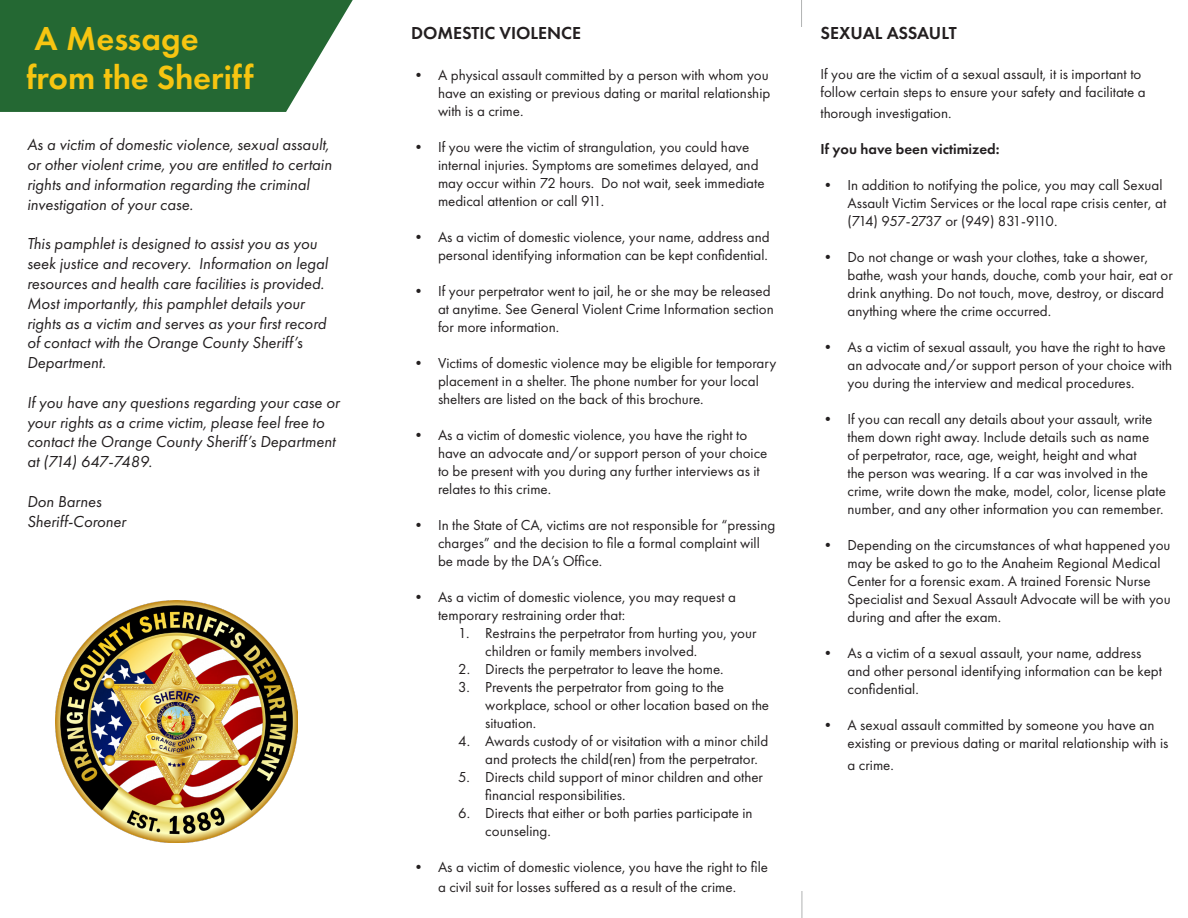
<style>
.page{position:relative;width:1188px;height:918px;background:#fff}
.page>*{position:absolute;margin:0;border:0;box-sizing:border-box;transform-origin:0 0}
.t1{font:600 34.5px "Futura PT";color:#f7c511}
.t2{font:600 18px "Futura PT";color:#231f20}
.t3{font:italic 16.5px/19.8px "Futura PT";color:#231f20}
.t4{font:15px/18px "Futura PT";color:#231f20}
.t5{font:600 15px "Futura PT";color:#231f20}
</style>
<div class="page">
<svg style="left:801px;top:0;width:1px;height:27px"></svg>
<svg style="left:802px;top:891px;width:1px;height:27px"></svg>
<svg style="left:0;top:0;width:353px;height:112px;background:#387646"></svg>
<img style="left:56px;top:600px;width:241px;height:242px">
<p class="t1" style="left:35px;top:17px;width:166px">A Message</p>
<p class="t1" style="left:26px;top:56px;width:229px">from the Sheriff</p>
<p class="t3" style="left:27px;top:135px;width:306px">As a victim of domestic violence, sexual assault, or other violent crime, you are entitled to certain rights and information regarding the criminal investigation of your case.</p>
<p class="t3" style="left:27px;top:234px;width:303px">This pamphlet is designed to assist you as you seek justice and recovery. Information on legal resources and health care facilities is provided.<br>Most importantly, this pamphlet details your rights as a victim and serves as your first record of contact with the Orange County Sheriff’s Department.</p>
<p class="t3" style="left:27px;top:392px;width:314px">If you have any questions regarding your case or your rights as a crime victim, please feel free to contact the Orange County Sheriff’s Department at (714) 647-7489.</p>
<p class="t3" style="left:27px;top:491px;width:76px">Don Barnes</p>
<p class="t3" style="left:27px;top:511px;width:101px">Sheriff-Coroner</p>
<p class="t2" style="left:411px;top:22px;width:172px">DOMESTIC VIOLENCE</p>
<p class="t4" style="left:438px;top:66px;width:334px;text-align:justify;text-indent:-27px">• A physical assault committed by a person with whom you have an existing or previous dating or marital relationship with is a crime.</p>
<p class="t4" style="left:438px;top:138px;width:328px;text-indent:-27px">• If you were the victim of strangulation, you could have internal injuries. Symptoms are sometimes delayed, and may occur within 72 hours. Do not wait, seek immediate medical attention or call 911.</p>
<p class="t4" style="left:411px;top:228px;width:360px;text-align:right">• As a victim of domestic violence, your name, address and personal identifying information can be kept confidential.</p>
<p class="t4" style="left:438px;top:282px;width:337px;text-indent:-27px">• If your perpetrator went to jail, he or she may be released at anytime. See General Violent Crime Information section for more information.</p>
<p class="t4" style="left:438px;top:354px;width:340px;text-indent:-27px">• Victims of domestic violence may be eligible for temporary placement in a shelter. The phone number for your local shelters are listed on the back of this brochure.</p>
<p class="t4" style="left:438px;top:426px;width:331px;text-indent:-27px">• As a victim of domestic violence, you have the right to have an advocate and/or support person of your choice to be present with you during any further interviews as it relates to this crime.</p>
<p class="t4" style="left:438px;top:516px;width:339px;text-indent:-27px">• In the State of CA, victims are not responsible for “pressing charges” and the decision to file a formal complaint will be made by the DA’s Office.</p>
<p class="t4" style="left:438px;top:588px;width:299px;text-indent:-27px">• As a victim of domestic violence, you may request a temporary restraining order that:</p>
<p class="t4" style="left:485px;top:624px;width:273px;text-indent:-27px">1. Restrains the perpetrator from hurting you, your children or family members involved.</p>
<p class="t4" style="left:458px;top:660px;width:267px">2. Directs the perpetrator to leave the home.</p>
<p class="t4" style="left:485px;top:678px;width:285px;text-indent:-27px">3. Prevents the perpetrator from going to the workplace, school or other location based on the situation.</p>
<p class="t4" style="left:485px;top:732px;width:285px;text-indent:-27px">4. Awards custody of or visitation with a minor child and protects the child(ren) from the perpetrator.</p>
<p class="t4" style="left:485px;top:768px;width:279px;text-indent:-27px">5. Directs child support of minor children and other financial responsibilities.</p>
<p class="t4" style="left:485px;top:804px;width:269px;text-indent:-27px">6. Directs that either or both parties participate in counseling.</p>
<p class="t4" style="left:411px;top:857px;width:359px;line-height:19.8px;text-align:center">• As a victim of domestic violence, you have the right to file a civil suit for losses suffered as a result of the crime.</p>
<p class="t2" style="left:820px;top:22px;width:138px">SEXUAL ASSAULT</p>
<p class="t4" style="left:820px;top:65px;width:327px">If you are the victim of a sexual assault, it is important to follow certain steps to ensure your safety and facilitate a</p>
<p class="t4" style="left:820px;top:104px;width:133px">thorough investigation.</p>
<p class="t5" style="left:820px;top:140px;width:181px">If you have been victimized:</p>
<p class="t4" style="left:848px;top:176px;width:320px;text-indent:-27px">• In addition to notifying the police, you may call Sexual<br>Assault Victim Services or the local rape crisis center, at (714) 957-2737 or (949) 831-9110.</p>
<p class="t4" style="left:848px;top:248px;width:327px;text-indent:-27px">• Do not change or wash your clothes, take a shower, bathe, wash your hands, douche, comb your hair, eat or drink anything. Do not touch, move, destroy, or discard anything where the crime occurred.</p>
<p class="t4" style="left:848px;top:338px;width:326px;text-indent:-27px">• As a victim of sexual assault, you have the right to have an advocate and/or support person of your choice with you during the interview and medical procedures.</p>
<p class="t4" style="left:848px;top:410px;width:320px;text-indent:-27px">• If you can recall any details about your assault, write them down right away. Include details such as name<br>of perpetrator, race, age, weight, height and what<br>the person was wearing. If a car was involved in the crime, write down the make, model, color, license plate number, and any other information you can remember.</p>
<p class="t4" style="left:848px;top:536px;width:325px;text-indent:-27px">• Depending on the circumstances of what happened you may be asked to go to the Anaheim Regional Medical Center for a forensic exam. A trained Forensic Nurse Specialist and Sexual Assault Advocate will be with you during and after the exam.</p>
<p class="t4" style="left:848px;top:644px;width:316px;text-indent:-27px">• As a victim of a sexual assault, your name, address and other personal identifying information can be kept confidential.</p>
<p class="t4" style="left:848px;top:716px;width:322px;text-indent:-27px">• A sexual assault committed by someone you have an existing or previous dating or marital relationship with is</p>
<p class="t4" style="left:848px;top:756px;width:48px">a crime.</p>
</div>
